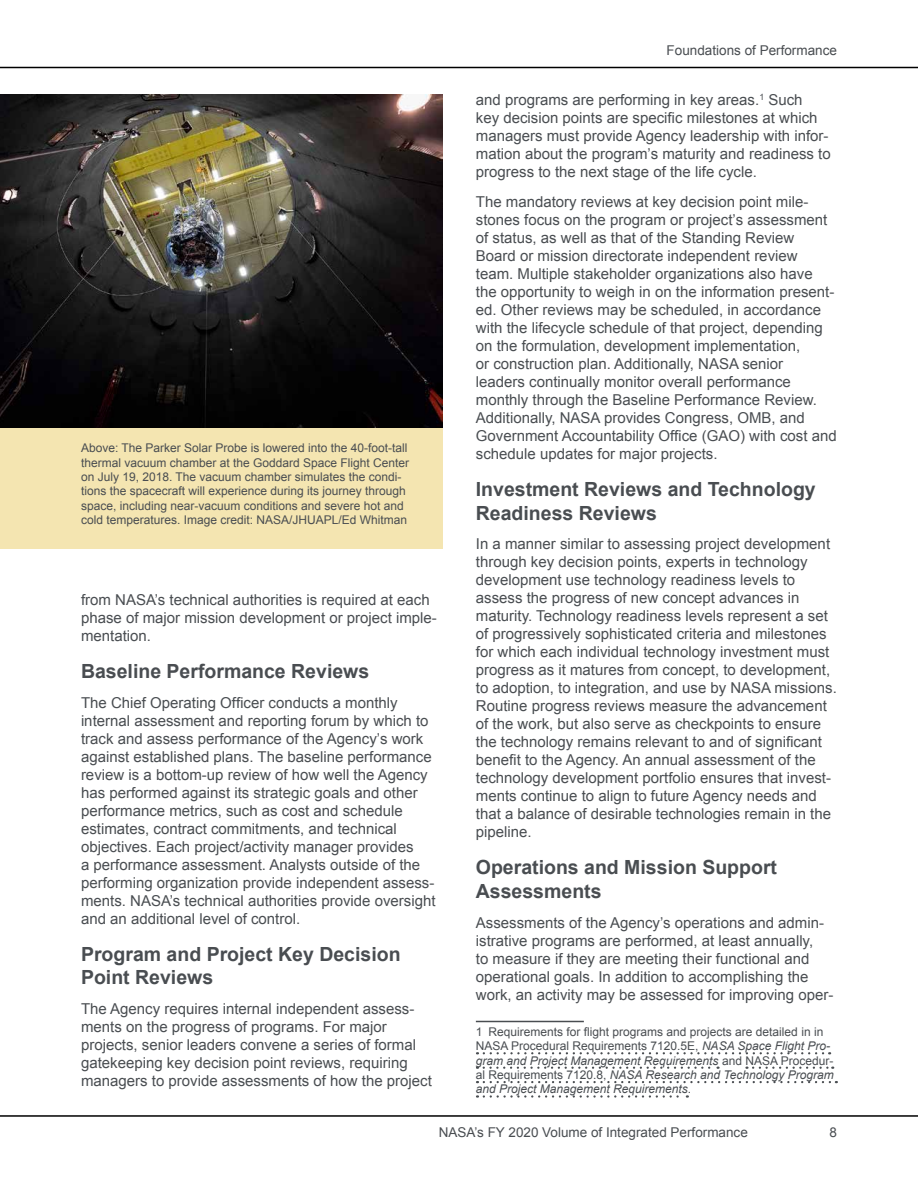
<style>
.page{position:relative;width:918px;height:1188px;background:#fff}
.page>*{position:absolute;margin:0;border:0;box-sizing:border-box;transform-origin:0 0}
.t1{font:700 19.5px/23.4px "Arial";color:#494d51}
.Paragraph{font:15px/18px "Arial";color:#494d51}
.t2{font:13.5px "Arial";color:#494d51}
.Footnote{font:12px/14.4px "Arial";color:#494d51}
.s1{font-style:italic}
</style>
<div class="page">
<hr style="left:0;top:67px;width:918px;height:1px;background:#000">
<hr style="left:0;top:1115px;width:918px;height:2px;background:#000">
<hr style="left:476px;top:1021px;width:108px;height:1px;background:#494d51">
<svg style="left:484px;top:1052px;width:346px;height:2px"></svg>
<svg style="left:484px;top:1067px;width:235px;height:2px"></svg>
<svg style="left:753px;top:1067px;width:80px;height:2px"></svg>
<svg style="left:484px;top:1081px;width:353px;height:2px"></svg>
<svg style="left:484px;top:1095px;width:204px;height:3px"></svg>
<div style="left:0;top:94px;width:442px;height:455px;background:#f4e5b1"></div>
<img style="left:0;top:94px;width:442px;height:334px">
<h2 class="Footnote" style="left:81px;top:441px;width:330px">Above: The Parker Solar Probe is lowered into the 40-foot-tall thermal vacuum chamber at the Goddard Space Flight Center on July 19, 2018. The vacuum chamber simulates the condi&shy;tions the spacecraft will experience during its journey through space, including near-vacuum conditions and severe hot and cold temperatures. Image credit: NASA/JHUAPL/Ed Whitman</h2>
<p class="Paragraph" style="left:81px;top:591px;width:357px">from NASA’s technical authorities is required at each phase of major mission development or project imple&shy;mentation.</p>
<h5 class="t1" style="left:81px;top:660px;width:290px">Baseline Performance Reviews</h5>
<p class="Paragraph" style="left:81px;top:694px;width:356px">The Chief Operating Officer conducts a monthly internal assessment and reporting forum by which to track and assess performance of the Agency’s work against established plans. The baseline performance review is a bottom-up review of how well the Agency has performed against its strategic goals and other performance metrics, such as cost and schedule estimates, contract commitments, and technical objectives. Each project/activity manager provides<br>a performance assessment. Analysts outside of the performing organization provide independent assess&shy;ments. NASA’s technical authorities provide oversight and an additional level of control.</p>
<h5 class="t1" style="left:81px;top:943px;width:321px">Program and Project Key Decision<br>Point Reviews</h5>
<p class="Paragraph" style="left:81px;top:1000px;width:352px">The Agency requires internal independent assess&shy;ments on the progress of programs. For major projects, senior leaders convene a series of formal gatekeeping key decision point reviews, requiring managers to provide assessments of how the project</p>
<p class="t2" style="left:667px;top:42px;width:172px">Foundations of Performance</p>
<p class="Paragraph" style="left:476px;top:91px;width:356px">and programs are performing in key areas.<sup>1</sup> Such<br>key decision points are specific milestones at which managers must provide Agency leadership with infor&shy;mation about the program’s maturity and readiness to progress to the next stage of the life cycle.</p>
<p class="Paragraph" style="left:476px;top:193px;width:362px">The mandatory reviews at key decision point mile&shy;stones focus on the program or project’s assessment of status, as well as that of the Standing Review Board or mission directorate independent review team. Multiple stakeholder organizations also have the opportunity to weigh in on the information present&shy;ed. Other reviews may be scheduled, in accordance with the lifecycle schedule of that project, depending on the formulation, development implementation,<br>or construction plan. Additionally, NASA senior<br>leaders continually monitor overall performance monthly through the Baseline Performance Review.<br>Additionally, NASA provides Congress, OMB, and Government Accountability Office (GAO) with cost and schedule updates for major projects.</p>
<h5 class="t1" style="left:476px;top:478px;width:341px">Investment Reviews and Technology<br>Readiness Reviews</h5>
<p class="Paragraph" style="left:476px;top:535px;width:363px">In a manner similar to assessing project development through key decision points, experts in technology development use technology readiness levels to assess the progress of new concept advances in maturity. Technology readiness levels represent a set of progressively sophisticated criteria and milestones for which each individual technology investment must progress as it matures from concept, to development, to adoption, to integration, and use by NASA missions.<br>Routine progress reviews measure the advancement of the work, but also serve as checkpoints to ensure the technology remains relevant to and of significant benefit to the Agency. An annual assessment of the technology development portfolio ensures that invest&shy;ments continue to align to future Agency needs and that a balance of desirable technologies remain in the pipeline.</p>
<h5 class="t1" style="left:476px;top:856px;width:303px">Operations and Mission Support<br>Assessments</h5>
<p class="Paragraph" style="left:476px;top:914px;width:359px">Assessments of the Agency’s operations and admin&shy;istrative programs are performed, at least annually,<br>to measure if they are meeting their functional and operational goals. In addition to accomplishing the work, an activity may be assessed for improving oper-</p>
<p class="Footnote" style="left:476px;top:1025px;width:359px">1 Requirements for flight programs and projects are detailed in in NASA Procedural Requirements 7120.5E, <span class="s1">NASA Space Flight Pro&shy;gram and Project Management Requirements</span> and NASA Procedur&shy;al Requirements 7120.8, <span class="s1">NASA Research and Technology Program and Project Management Requirements</span>.</p>
<p class="t2" style="left:439px;top:1123px;width:311px">NASA’s FY 2020 Volume of Integrated Performance</p>
<p class="t2" style="left:829px;top:1123px;width:9px">8</p>
</div>
